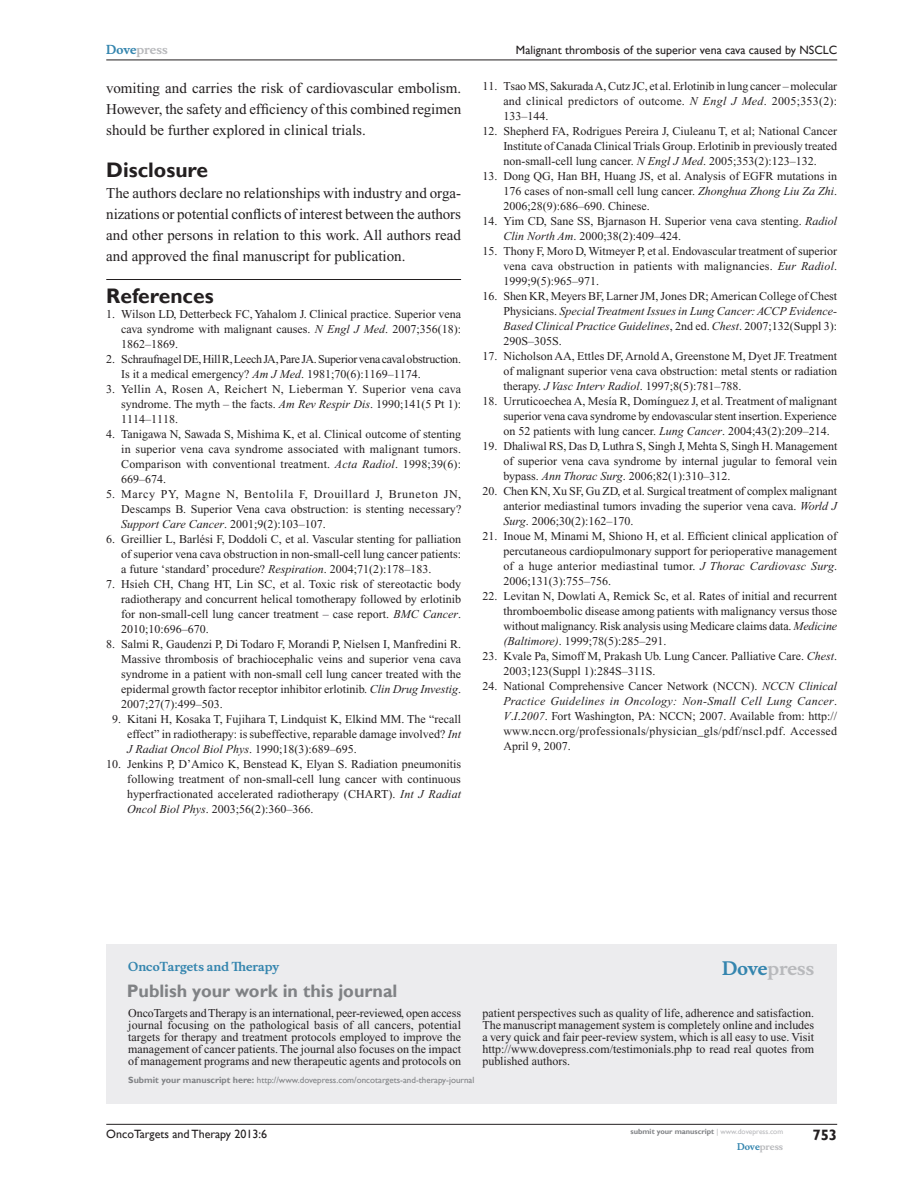
<style>
.page{position:relative;width:918px;height:1188px;background:#fff}
.page>*{position:absolute;margin:0;border:0;box-sizing:border-box;transform-origin:0 0}
.RefH{font:700 21px "Gill Sans";color:#231f20}
.PromBx-H1{font:700 18px "Gill Sans";color:#808285}
.PromBx-Brand{font:700 18px "Musee";color:#b8b9bc}
.TxF{font:15px/21px "Times New Roman";color:#231f20;text-align:justify}
.t1{font:700 15px "Gill Sans";color:#231f20}
.RefNL2{font:12px/15px "Times New Roman";color:#231f20;text-align:justify}
.RefNL1{font:12px/15px "Times New Roman";color:#231f20;text-align:justify}
.PromBx-Tx{font:12px/12px "Times New Roman";color:#231f20;text-align:justify}
.RefNL1-2{font:12px/15px "Times New Roman";letter-spacing:-.02em;color:#231f20}
.t2{font:12px "Gill Sans";color:#231f20}
.PromBx-JrnlName{font:700 12px "Musee";color:#3485ae}
.t3{font:700 12px "Musee";color:#b8b9bc}
.PromBx-SubmitMssWebA{font:9px "Gill Sans";color:#808285}
.t4{font:700 9px "Musee";color:#b8b9bc}
.t5{font:700 7.5px "Gill Sans";color:#808285}
.s1{color:#3485ae}
.s2{font-style:italic}
.s3{font-weight:700}
.s4{font-weight:400;color:#b8b9bc}
</style>
<div class="page">
<div style="left:106px;top:944px;width:731px;height:159px;background:#ececee"></div>
<hr style="left:106px;top:279px;width:355px;height:1px;background:#231f20">
<hr style="left:106px;top:1124px;width:731px;height:1px;background:#231f20">
<hr style="left:106px;top:60px;width:731px;height:1px;background:#231f20">
<p class="t3" style="left:106px;top:43px;width:63px"><span class="s1">Dove</span>press</p>
<p class="TxF" style="left:106px;top:77px;width:356px">vomiting and carries the risk of cardiovascular embolism.<br>However, the safety and efficiency of this combined regimen should be further explored in clinical trials.</p>
<h1 class="RefH" style="left:106px;top:157px;width:103px">Disclosure</h1>
<p class="TxF" style="left:106px;top:182px;width:356px">The authors declare no relationships with industry and orga&shy;nizations or potential conflicts of interest between the authors and other persons in relation to this work. All authors read and approved the final manuscript for publication.</p>
<p class="RefH" style="left:106px;top:283px;width:109px">References</p>
<p class="RefNL1" style="left:121px;top:306px;width:341px;text-indent:-15px">1. Wilson LD, Detterbeck FC, Yahalom J. Clinical practice. Superior vena cava syndrome with malignant causes. <span class="s2">N Engl J Med</span>. 2007;356(18):<br>1862–1869.</p>
<p class="RefNL1-2" style="left:121px;top:351px;width:341px;text-indent:-15px">2. Schraufnagel DE, Hill R, Leech JA, Pare JA. Superior vena caval obstruction.<br>Is it a medical emergency? <span class="s2">Am J Med</span>. 1981;70(6):1169–1174.</p>
<p class="RefNL1" style="left:121px;top:381px;width:341px;text-indent:-15px">3. Yellin A, Rosen A, Reichert N, Lieberman Y. Superior vena cava syndrome. The myth – the facts. <span class="s2">Am Rev Respir Dis</span>. 1990;141(5 Pt 1):<br>1114–1118.</p>
<p class="RefNL1" style="left:121px;top:426px;width:341px;text-indent:-15px">4. Tanigawa N, Sawada S, Mishima K, et al. Clinical outcome of stenting in superior vena cava syndrome associated with malignant tumors.<br>Comparison with conventional treatment. <span class="s2">Acta Radiol</span>. 1998;39(6):<br>669–674.</p>
<p class="RefNL1" style="left:121px;top:486px;width:342px;text-indent:-15px">5. Marcy PY, Magne N, Bentolila F, Drouillard J, Bruneton JN, Descamps B. Superior Vena cava obstruction: is stenting necessary?<br><span class="s2">Support Care Cancer</span>. 2001;9(2):103–107.</p>
<p class="RefNL1" style="left:121px;top:531px;width:341px;text-indent:-15px">6. Greillier L, Barlési F, Doddoli C, et al. Vascular stenting for palliation of superior vena cava obstruction in non-small-cell lung cancer patients: a future ‘standard’ procedure? <span class="s2">Respiration</span>. 2004;71(2):178–183.</p>
<p class="RefNL1" style="left:121px;top:576px;width:341px;text-indent:-15px">7. Hsieh CH, Chang HT, Lin SC, et al. Toxic risk of stereotactic body radiotherapy and concurrent helical tomotherapy followed by erlotinib for non-small-cell lung cancer treatment – case report. <span class="s2">BMC Cancer</span>.<br>2010;10:696–670.</p>
<p class="RefNL1" style="left:121px;top:636px;width:341px;text-indent:-15px">8. Salmi R, Gaudenzi P, Di Todaro F, Morandi P, Nielsen I, Manfredini R.<br>Massive thrombosis of brachiocephalic veins and superior vena cava syndrome in a patient with non-small cell lung cancer treated with the epidermal growth factor receptor inhibitor erlotinib. <span class="s2">Clin Drug Investig</span>.<br>2007;27(7):499–503.</p>
<p class="RefNL2" style="left:127px;top:711px;width:335px;text-indent:-15px">9. Kitani H, Kosaka T, Fujihara T, Lindquist K, Elkind MM. The “recall effect” in radiotherapy: is subeffective, reparable damage involved? <span class="s2">Int J Radiat Oncol Biol Phys</span>. 1990;18(3):689–695.</p>
<p class="RefNL2" style="left:127px;top:756px;width:335px;text-indent:-21px">10. Jenkins P, D’Amico K, Benstead K, Elyan S. Radiation pneumonitis following treatment of non-small-cell lung cancer with continuous hyperfractionated accelerated radiotherapy (CHART). <span class="s2">Int J Radiat Oncol Biol Phys</span>. 2003;56(2):360–366.</p>
<p class="t2" style="left:516px;top:43px;width:323px">Malignant thrombosis of the superior vena cava caused by NSCLC</p>
<p class="RefNL2" style="left:503px;top:79px;width:335px;text-indent:-21px">11. Tsao MS, Sakurada A, Cutz JC, et al. Erlotinib in lung cancer – molecular and clinical predictors of outcome. <span class="s2">N Engl J Med</span>. 2005;353(2):<br>133–144.</p>
<p class="RefNL2" style="left:503px;top:124px;width:335px;text-indent:-21px">12. Shepherd FA, Rodrigues Pereira J, Ciuleanu T, et al; National Cancer Institute of Canada Clinical Trials Group. Erlotinib in previously treated non-small-cell lung cancer. <span class="s2">N Engl J Med</span>. 2005;353(2):123–132.</p>
<p class="RefNL2" style="left:503px;top:169px;width:335px;text-indent:-21px">13. Dong QG, Han BH, Huang JS, et al. Analysis of EGFR mutations in 176 cases of non-small cell lung cancer. <span class="s2">Zhonghua Zhong Liu Za Zhi</span>.<br>2006;28(9):686–690. Chinese.</p>
<p class="RefNL2" style="left:503px;top:214px;width:335px;text-indent:-21px">14. Yim CD, Sane SS, Bjarnason H. Superior vena cava stenting. <span class="s2">Radiol<br>Clin North Am</span>. 2000;38(2):409–424.</p>
<p class="RefNL2" style="left:503px;top:244px;width:335px;text-indent:-21px">15. Thony F, Moro D, Witmeyer P, et al. Endovascular treatment of superior vena cava obstruction in patients with malignancies. <span class="s2">Eur Radiol</span>.<br>1999;9(5):965–971.</p>
<p class="RefNL2" style="left:503px;top:289px;width:335px;text-indent:-21px">16. Shen KR, Meyers BF, Larner JM, Jones DR; American College of Chest Physicians. <span class="s2">Special Treatment Issues in Lung Cancer: ACCP Evidence-Based Clinical Practice Guidelines</span>, 2nd ed. <span class="s2">Chest</span>. 2007;132(Suppl 3):<br>290S–305S.</p>
<p class="RefNL2" style="left:503px;top:349px;width:335px;text-indent:-21px">17. Nicholson AA, Ettles DF, Arnold A, Greenstone M, Dyet JF. Treatment of malignant superior vena cava obstruction: metal stents or radiation therapy. <span class="s2">J Vasc Interv Radiol</span>. 1997;8(5):781–788.</p>
<p class="RefNL2" style="left:503px;top:394px;width:335px;text-indent:-21px">18. Urruticoechea A, Mesía R, Domínguez J, et al. Treatment of malignant superior vena cava syndrome by endovascular stent insertion. Experience on 52 patients with lung cancer. <span class="s2">Lung Cancer</span>. 2004;43(2):209–214.</p>
<p class="RefNL2" style="left:503px;top:439px;width:336px;text-indent:-21px">19. Dhaliwal RS, Das D, Luthra S, Singh J, Mehta S, Singh H. Management of superior vena cava syndrome by internal jugular to femoral vein bypass. <span class="s2">Ann Thorac Surg</span>. 2006;82(1):310–312.</p>
<p class="RefNL2" style="left:503px;top:484px;width:335px;text-indent:-21px">20. Chen KN, Xu SF, Gu ZD, et al. Surgical treatment of complex malignant anterior mediastinal tumors invading the superior vena cava. <span class="s2">World J Surg</span>. 2006;30(2):162–170.</p>
<p class="RefNL2" style="left:503px;top:529px;width:335px;text-indent:-21px">21. Inoue M, Minami M, Shiono H, et al. Efficient clinical application of percutaneous cardiopulmonary support for perioperative management of a huge anterior mediastinal tumor. <span class="s2">J Thorac Cardiovasc Surg</span>.<br>2006;131(3):755–756.</p>
<p class="RefNL2" style="left:503px;top:589px;width:335px;text-indent:-21px">22. Levitan N, Dowlati A, Remick Sc, et al. Rates of initial and recurrent thromboembolic disease among patients with malignancy versus those without malignancy. Risk analysis using Medicare claims data. <span class="s2">Medicine (Baltimore)</span>. 1999;78(5):285–291.</p>
<p class="RefNL2" style="left:503px;top:649px;width:335px;text-indent:-21px">23. Kvale Pa, Simoff M, Prakash Ub. Lung Cancer. Palliative Care. <span class="s2">Chest</span>.<br>2003;123(Suppl 1):284S–311S.</p>
<p class="RefNL2" style="left:503px;top:679px;width:335px;text-indent:-21px">24. National Comprehensive Cancer Network (NCCN). <span class="s2">NCCN Clinical Practice Guidelines in Oncology: Non-Small Cell Lung Cancer</span>.<br><span class="s2">V</span>.<span class="s2">I</span>.<span class="s2">2007</span>. Fort Washington, PA: NCCN; 2007. Available from: http:// www.nccn.org/professionals/physician_gls/pdf/nscl.pdf. Accessed April 9, 2007.</p>
<p class="PromBx-JrnlName" style="left:128px;top:959px;width:152px">OncoTargets and Therapy</p>
<p class="PromBx-H1" style="left:127px;top:980px;width:272px">Publish your work in this journal</p>
<p class="PromBx-Brand" style="left:722px;top:958px;width:94px"><span class="s1">Dove</span>press</p>
<p class="PromBx-Tx" style="left:128px;top:1007px;width:334px">OncoTargets and Therapy is an international, peer-reviewed, open access journal focusing on the pathological basis of all cancers, potential targets for therapy and treatment protocols employed to improve the management of cancer patients. The journal also focuses on the impact of management programs and new therapeutic agents and protocols on</p>
<p class="PromBx-Tx" style="left:482px;top:1007px;width:333px">patient perspectives such as quality of life, adherence and satisfaction.<br>The manuscript management system is completely online and includes a very quick and fair peer-review system, which is all easy to use. Visit http://www.dovepress.com/testimonials.php to read real quotes from published authors.</p>
<p class="PromBx-SubmitMssWebA" style="left:128px;top:1075px;width:348px"><span class="s3">Submit your manuscript here:</span> http://www.dovepress.com/oncotargets-and-therapy-journal</p>
<p class="t2" style="left:106px;top:1127px;width:162px">OncoTargets and Therapy 2013:6</p>
<p class="t5" style="left:631px;top:1127px;width:154px">submit your manuscript <span class="s4">| www.dovepress.com</span></p>
<p class="t4" style="left:737px;top:1141px;width:48px"><span class="s1">Dove</span>press</p>
<p class="t1" style="left:812px;top:1126px;width:26px">753</p>
</div>
